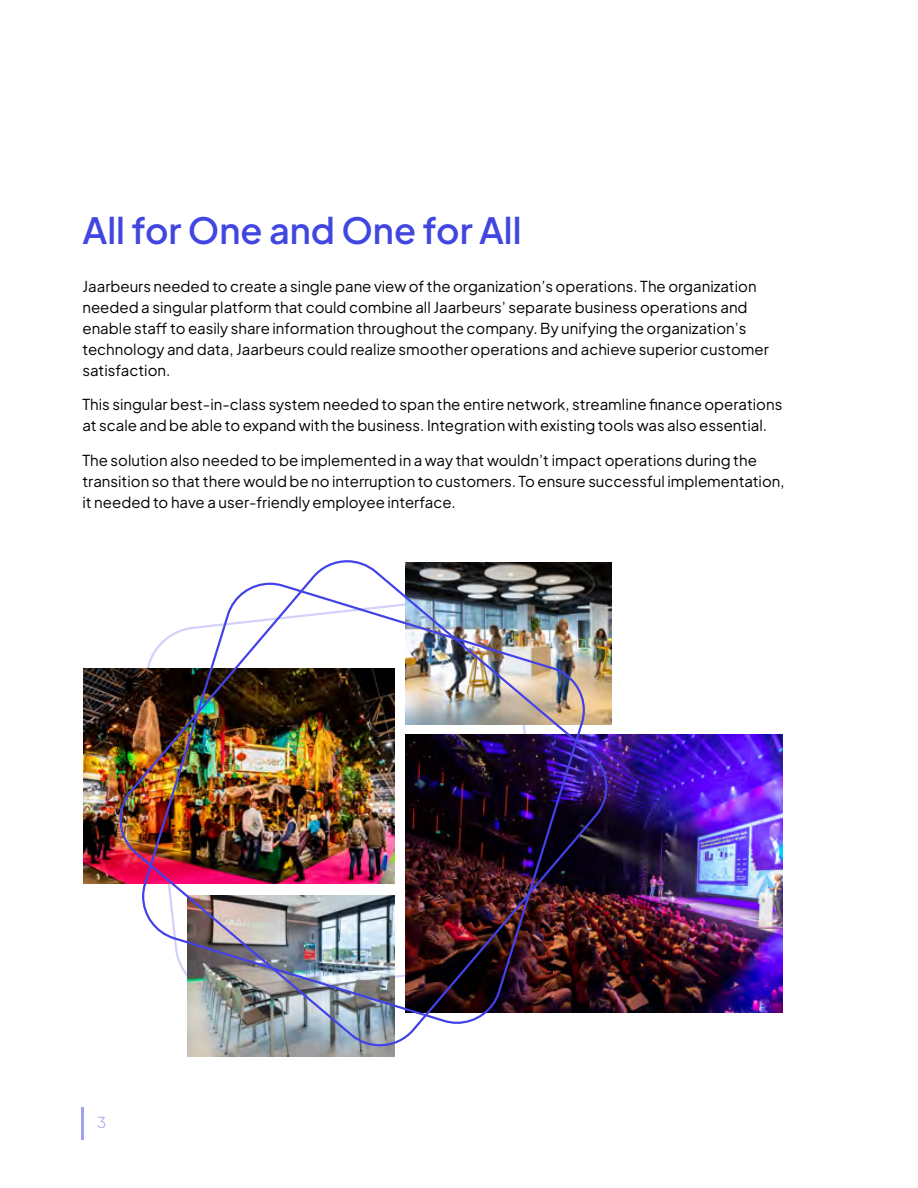
<style>
.page{position:relative;width:918px;height:1188px;background:#fff}
.page>*{position:absolute;margin:0;border:0;box-sizing:border-box;transform-origin:0 0}
.t1{font:600 36px "Plus Jakarta Sans";color:#4146e0}
.t2{font:15px/21px "Plus Jakarta Sans";color:#000}
.t3{font:300 15px "Plus Jakarta Sans";color:#a0a2ef}
</style>
<div class="page">
<hr style="left:81px;top:1107px;width:2px;height:32px;background:#a0a2ef">
<img style="left:83px;top:668px;width:36px;height:216px">
<img style="left:188px;top:1046px;width:206px;height:11px">
<img style="left:608px;top:734px;width:175px;height:278px">
<img style="left:119px;top:560px;width:489px;height:486px">
<h1 class="t1" style="left:82px;top:201px;width:441px">All for One and One for All</h1>
<p class="t2" style="left:82px;top:274px;width:688px">Jaarbeurs needed to create a single pane view of the organization’s operations. The organization needed a singular platform that could combine all Jaarbeurs’ separate business operations and enable staff to easily share information throughout the company. By unifying the organization’s technology and data, Jaarbeurs could realize smoother operations and achieve superior customer satisfaction.</p>
<p class="t2" style="left:82px;top:393px;width:701px">This singular best-in-class system needed to span the entire network, streamline finance operations at scale and be able to expand with the business. Integration with existing tools was also essential.</p>
<p class="t2" style="left:82px;top:448px;width:704px">The solution also needed to be implemented in a way that wouldn’t impact operations during the transition so that there would be no interruption to customers. To ensure successful implementation, it needed to have a user-friendly employee interface.</p>
<p class="t3" style="left:97px;top:1110px;width:11px">3</p>
</div>
